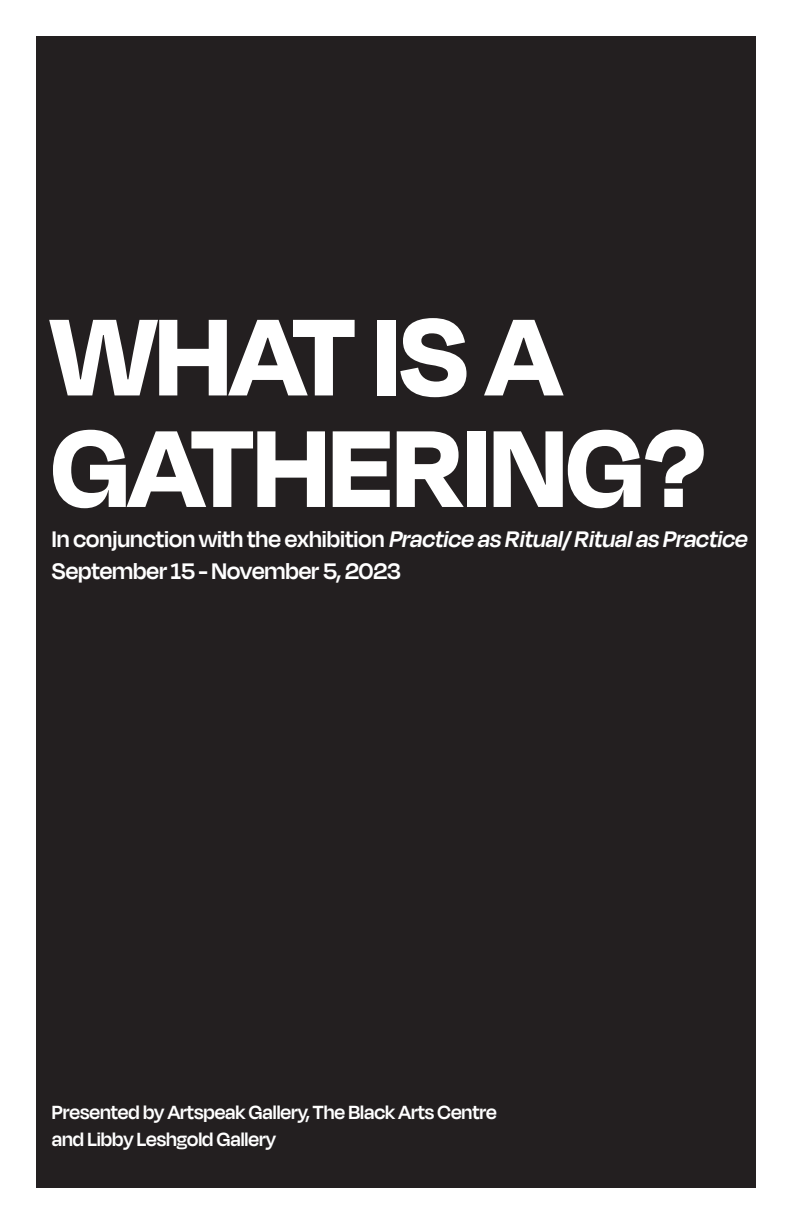
<style>
.page{position:relative;width:792px;height:1224px;background:#fff}
.page>*{position:absolute;margin:0;border:0;box-sizing:border-box;transform-origin:0 0}
.t1{font:700 126px/111.6px "Degular Display";color:#fff}
.t2{font:italic 600 26px "Degular Display";color:#fff}
.t3{font:600 26px "Degular Display";color:#fff}
.t4{font:600 22px/26.4px "Degular Display";color:#fff}
.s1{font-style:normal}
</style>
<div class="page">
<div style="left:36px;top:36px;width:720px;height:1152px;background:#231f20"></div>
<p class="t1" style="left:52px;top:296px;width:655px">WHAT IS A<br>GATHERING?</p>
<p class="t2" style="left:52px;top:524px;width:702px"><span class="s1">I n c o n j u n c t i o n w i t h t h e ex h i b i t i o n</span> Practice as Ritual/Ritualas Practice</p>
<p class="t3" style="left:52px;top:555px;width:350px">September 15 - November 5, 2023</p>
<p class="t4" style="left:52px;top:1099px;width:446px">Presented by Artspeak Gallery, The Black Arts Centre and Libby Leshgold Gallery</p>
</div>
